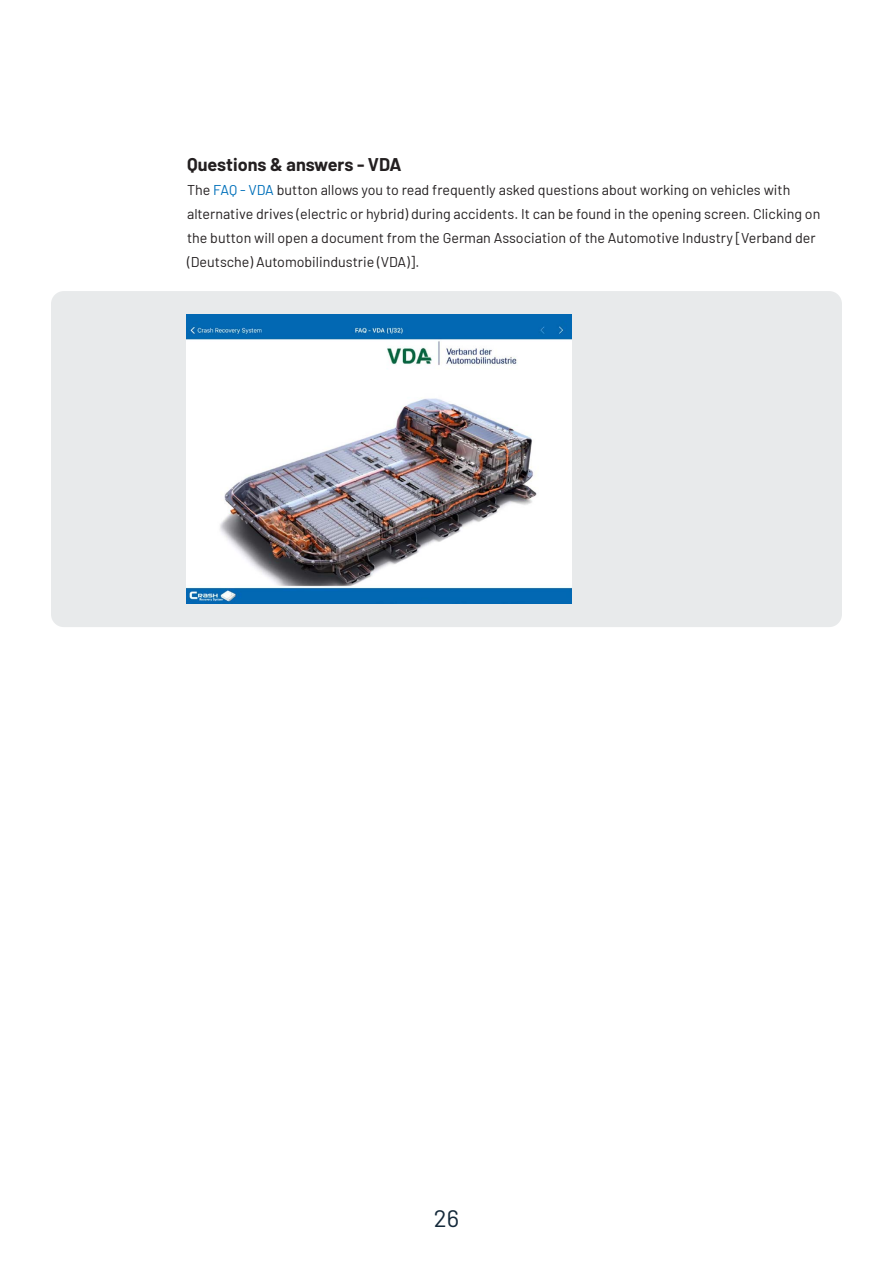
<style>
.page{position:relative;width:893px;height:1263px;background:#fff}
.page>*{position:absolute;margin:0;border:0;box-sizing:border-box;transform-origin:0 0}
.t1{font:24px "Barlow";color:#14293a}
.t2{font:700 18px "Barlow";color:#231f20}
.t3{font:14.25px/24px "Barlow";color:#231f20}
.s1{color:#0070ba}
</style>
<div class="page">
<div style="left:51px;top:291px;width:791px;height:336px;background:#e8eaeb;border-radius:13px"></div>
<img style="left:186px;top:314px;width:386px;height:290px">
<p class="t2" style="left:187px;top:151px;width:216px">Questions &amp; answers - VDA</p>
<p class="t3" style="left:187px;top:177px;width:635px">The <span class="s1">FAQ - VDA</span> button allows you to read frequently asked questions about working on vehicles with alternative drives (electric or hybrid) during accidents. It can be found in the opening screen. Clicking on the button will open a document from the German Association of the Automotive Industry [Verband der (Deutsche) Automobilindustrie (VDA)].</p>
<h1 class="t1" style="left:434px;top:1201px;width:27px">26</h1>
</div>
